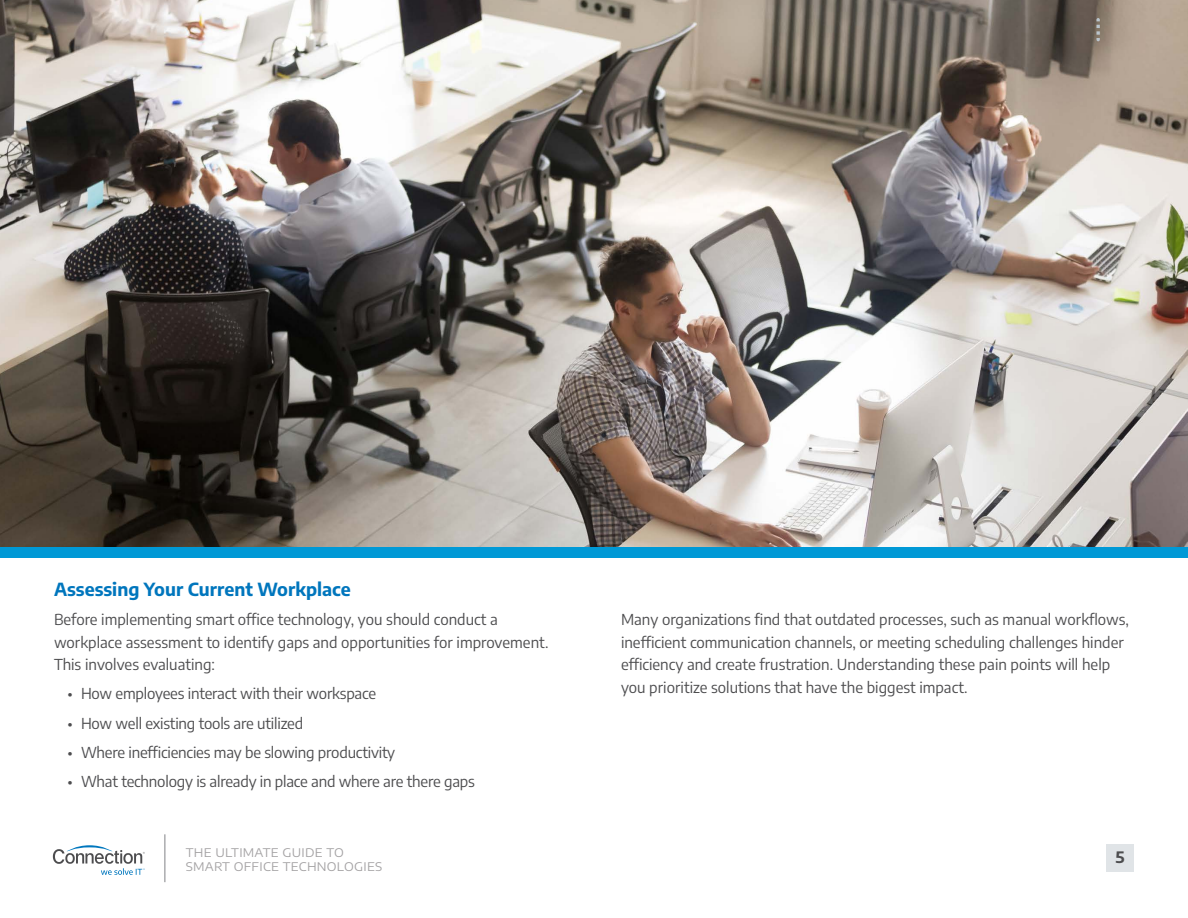
<style>
.page{position:relative;width:1188px;height:918px;background:#fff}
.page>*{position:absolute;margin:0;border:0;box-sizing:border-box;transform-origin:0 0}
.t1{font:700 18px "Encode Sans";color:#0076bd}
.t2{font:100 condensed 15.6px "Encode Sans";color:#4d4d4f}
.t3{font:15px/22.5px "Encode Sans";color:#4d4d4f}
.t4{font:11.85px/14.2px "Encode Sans Expanded";letter-spacing:.02em;color:#676466}
</style>
<div class="page">
<img style="left:0;top:0;width:1188px;height:548px">
<div style="left:0;top:548px;width:1188px;height:10px;background:#0099d6"></div>
<svg style="left:1097px;top:18px;width:3px;height:23px"></svg>
<svg style="left:53px;top:845px;width:92px;height:30px"></svg>
<hr style="left:165px;top:834px;width:1px;height:48px;background:#818386">
<div style="left:1106px;top:844px;width:28px;height:28px;background:#e0e4e7"></div>
<p class="t1" style="left:54px;top:576px;width:298px">Assessing Your Current Workplace</p>
<p class="t3" style="left:54px;top:608px;width:496px">Before implementing smart office technology, you should conduct a workplace assessment to identify gaps and opportunities for improvement.<br>This involves evaluating:</p>
<p class="t3" style="left:68px;top:682px;width:310px">• How employees interact with their workspace</p>
<p class="t3" style="left:68px;top:711px;width:237px">• How well existing tools are utilized</p>
<p class="t3" style="left:68px;top:740px;width:329px">• Where inefficiencies may be slowing productivity</p>
<p class="t3" style="left:68px;top:770px;width:409px">• What technology is already in place and where are there gaps</p>
<p class="t3" style="left:621px;top:608px;width:509px">Many organizations find that outdated processes, such as manual workflows, inefficient communication channels, or meeting scheduling challenges hinder efficiency and create frustration. Understanding these pain points will help you prioritize solutions that have the biggest impact.</p>
<p class="t4" style="left:186px;top:845px;width:198px">THE ULTIMATE GUIDE TO<br>SMART OFFICE TECHNOLOGIES</p>
<p class="t2" style="left:1116px;top:847px;width:11px">5</p>
</div>
